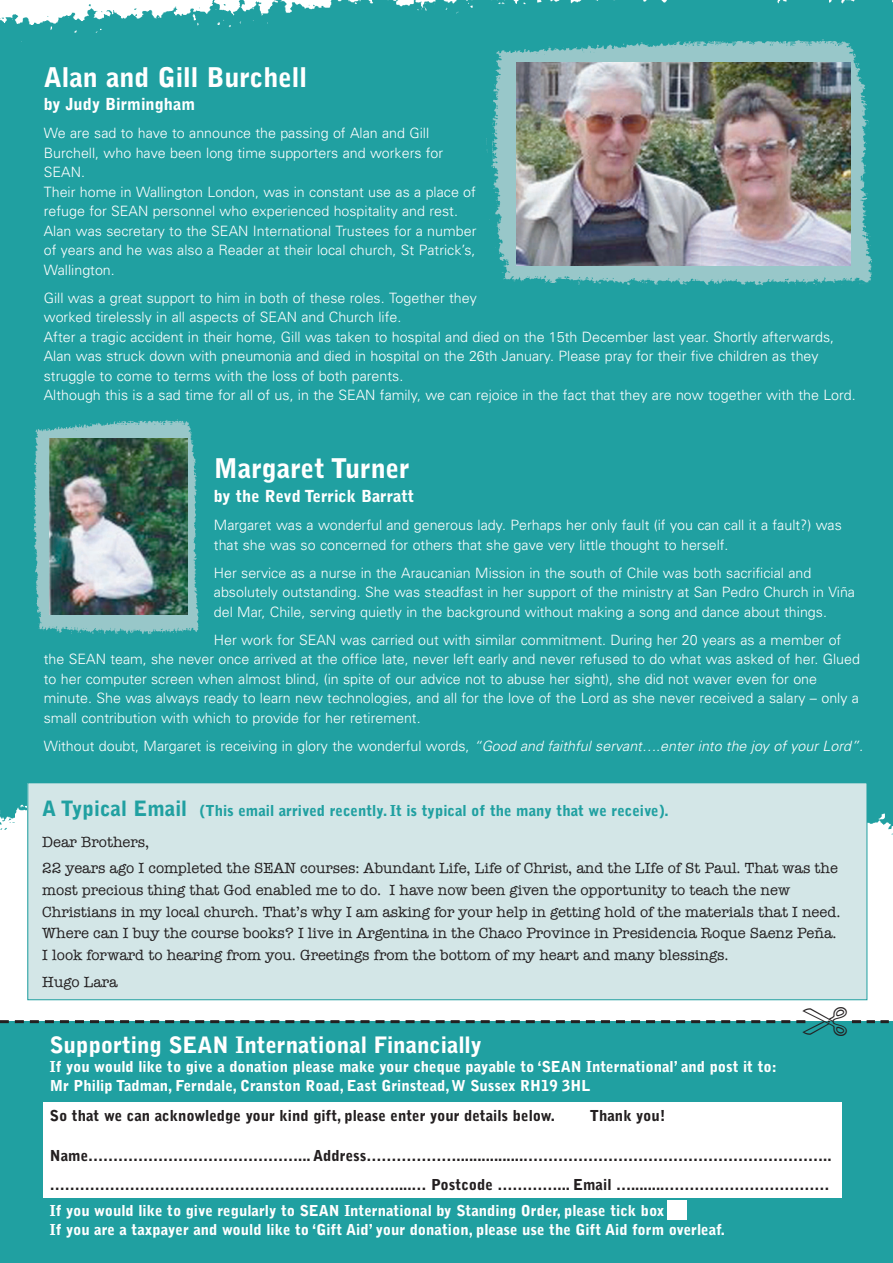
<style>
.page{position:relative;width:893px;height:1263px;background:#fff}
.page>*{position:absolute;margin:0;border:0;box-sizing:border-box;transform-origin:0 0}
.t1{font:900 27px "Bell Gothic Std";color:#fff}
.t2{font:900 22.5px "Bell Gothic Std";color:#fff}
.t3{font:900 16.5px "Bell Gothic Std";color:#fff}
.t4{font:15px/21.9px "American Typewriter";color:#231f20}
.t5{font:900 15px/19.2px "Bell Gothic Std";color:#fff}
.t6{font:900 15px/29.1px "Bell Gothic Std";color:#231f20}
.t7{font:900 15px "Bell Gothic Std";color:#20a0a1}
.t8{font:300 14.25px/19.5px "Univers";color:#fff}
.s1{font-style:italic}
.s2{font-size:21px}
</style>
<div class="page">
<div style="left:0;top:1022px;width:893px;height:241px;background:#20a0a1"></div>
<div style="left:0;top:0;width:893px;height:887px;background:#20a0a1"></div>
<div style="left:43px;top:1102px;width:798px;height:95px;background:#fff"></div>
<div style="left:668px;top:1200px;width:19px;height:20px;background:#fff"></div>
<img style="left:22px;top:409px;width:183px;height:237px">
<img style="left:50px;top:438px;width:137px;height:176px">
<img style="left:479px;top:37px;width:409px;height:262px">
<img style="left:517px;top:63px;width:334px;height:203px">
<div style="left:28px;top:783px;width:839px;height:217px;background:#d3e6e7"></div>
<div style="left:27px;top:782px;width:840px;height:218px;border:1px solid #20a0a1"></div>
<svg style="left:0;top:1020px;width:893px;height:4px"></svg>
<h1 class="t1" style="left:44px;top:66px;width:265px">Alan and Gill Burchell</h1>
<p class="t3" style="left:44px;top:98px;width:153px">by Judy Birmingham</p>
<p class="t8" style="left:44px;top:125px;width:434px">We are sad to have to announce the passing of Alan and Gill Burchell, who have been long time supporters and workers for SEAN.<br>Their home in Wallington London, was in constant use as a place of refuge for SEAN personnel who experienced hospitality and rest.<br>Alan was secretary to the SEAN International Trustees for a number of years and he was also a Reader at their local church, St Patrick’s, Wallington.</p>
<p class="t8" style="left:44px;top:289px;width:813px">Gill was a great support to him in both of these roles. Together they<br>worked tirelessly in all aspects of SEAN and Church life.<br>After a tragic accident in their home, Gill was taken to hospital and died on the 15th December last year. Shortly afterwards, Alan was struck down with pneumonia and died in hospital on the 26th January. Please pray for their five children as they struggle to come to terms with the loss of both parents.<br>Although this is a sad time for all of us, in the SEAN family, we can rejoice in the fact that they are now together with the Lord.</p>
<h1 class="t1" style="left:214px;top:457px;width:197px">Margaret Turner</h1>
<p class="t3" style="left:214px;top:489px;width:202px">by the Revd Terrick Barratt</p>
<p class="t8" style="left:214px;top:517px;width:629px">Margaret was a wonderful and generous lady. Perhaps her only fault (if you can call it a fault?) was that she was so concerned for others that she gave very little thought to herself.</p>
<p class="t8" style="left:214px;top:564px;width:642px">Her service as a nurse in the Araucanian Mission in the south of Chile was both sacrificial and absolutely outstanding. She was steadfast in her support of the ministry at San Pedro Church in Viña del Mar, Chile, serving quietly in the background without making a song and dance about things.</p>
<p class="t8" style="left:44px;top:631px;width:817px;text-indent:170px">Her work for SEAN was carried out with similar commitment. During her 20 years as a member of the SEAN team, she never once arrived at the office late, never left early and never refused to do what was asked of her. Glued to her computer screen when almost blind, (in spite of our advice not to abuse her sight), she did not waver even for one minute. She was always ready to learn new technologies, and all for the love of the Lord as she never received a salary – only a small contribution with which to provide for her retirement.</p>
<p class="t8" style="left:44px;top:737px;width:823px">Without doubt, Margaret is receiving in glory the wonderful words, <span class="s1">“Good and faithful servant….enter into the joy of your Lord”.</span></p>
<p class="t7" style="left:42px;top:805px;width:628px"><span class="s2">A Typical Email</span> (This email arrived recently. It is typical of the many that we receive).</p>
<p class="t4" style="left:42px;top:829px;width:797px;line-height:26.1px">Dear Brothers,<br>22 years ago I completed the SEAN courses: Abundant Life, Life of Christ, and the LIfe of St Paul. That was the</p>
<p class="t4" style="left:42px;top:879px;width:800px">most precious thing that God enabled me to do. I have now been given the opportunity to teach the new Christians in my local church. That’s why I am asking for your help in getting hold of the materials that I need.<br>Where can I buy the course books? I live in Argentina in the Chaco Province in Presidencia Roque Saenz Peña.<br>I look forward to hearing from you. Greetings from the bottom of my heart and many blessings.</p>
<p class="t4" style="left:42px;top:971px;width:77px">Hugo Lara</p>
<h2 class="t2" style="left:50px;top:1036px;width:434px">Supporting SEAN International Financially</h2>
<p class="t5" style="left:50px;top:1058px;width:728px">If you would like to give a donation please make your cheque payable to ‘SEAN International’ and post it to:<br>Mr Philip Tadman, Ferndale, Cranston Road, East Grinstead,W Sussex RH19 3HL</p>
<p class="t6" style="left:50px;top:1102px;width:506px">So that we can acknowledge your kind gift, please enter your details below.</p>
<p class="t6" style="left:590px;top:1102px;width:77px">Thank you!</p>
<p class="t6" style="left:50px;top:1142px;width:783px">Name……………………………………... Address………………................…………………………………………………….. ……………………………………………………………....… Postcode …………... Email …........……………………………</p>
<p class="t5" style="left:50px;top:1202px;width:676px">If you would like to give regularly to SEAN International by Standing Order, please tick box<br>If you are a taxpayer and would like to ‘Gift Aid’ your donation, please use the Gift Aid form overleaf.</p>
</div>
